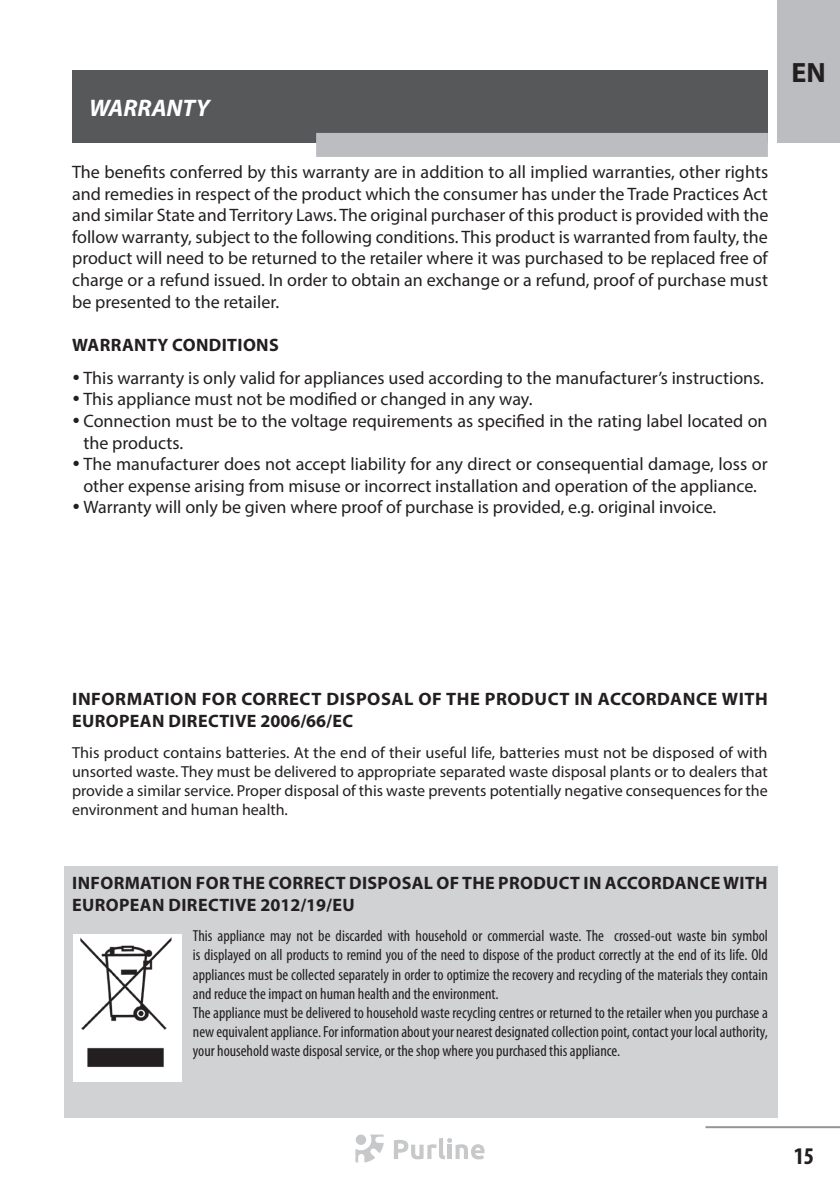
<style>
.page{position:relative;width:840px;height:1191px;background:#fff}
.page>*{position:absolute;margin:0;border:0;box-sizing:border-box;transform-origin:0 0}
.t1{font:700 28px "Myriad Pro";color:#231f20}
.t2{font:italic 700 24px "Myriad Pro";color:#fff}
.t3{font:700 condensed 24px "Myriad Pro";color:#231f20}
.t4{font:18px/21.6px "Myriad Pro";color:#231f20;text-align:justify}
.t5{font:700 18px/21.6px "Myriad Pro";letter-spacing:.02em;color:#231f20}
.t6{font:condensed 16px/19.2px "Myriad Pro";color:#231f20}
.t7{font:16px/19.2px "Myriad Pro";color:#231f20;text-align:justify}
</style>
<div class="page">
<div style="left:777px;top:0;width:62px;height:143px;background:#bcbdc0"></div>
<hr style="left:705px;top:1126px;width:134px;height:2px;background:#939598">
<svg style="left:394px;top:1138px;width:90px;height:21px"></svg>
<svg style="left:355px;top:1134px;width:28px;height:28px"></svg>
<div style="left:355px;top:1134px;width:11px;height:11px;background:#c7c8ca;border-radius:50%"></div>
<div style="left:63px;top:866px;width:714px;height:252px;background:#d1d2d4"></div>
<div style="left:72px;top:71px;width:695px;height:72px;background:#57585a"></div>
<div style="left:316px;top:133px;width:451px;height:24px;background:#bcbdc0"></div>
<img style="left:73px;top:934px;width:108px;height:147px">
<h2 class="t2" style="left:89px;top:92px;width:122px">WARRANTY</h2>
<p class="t4" style="left:72px;top:161px;width:697px">The benefits conferred by this warranty are in addition to all implied warranties, other rights and remedies in respect of the product which the consumer has under the Trade Practices Act and similar State and Territory Laws. The original purchaser of this product is provided with the follow warranty, subject to the following conditions. This product is warranted from faulty, the product will need to be returned to the retailer where it was purchased to be replaced free of charge or a refund issued. In order to obtain an exchange or a refund, proof of purchase must be presented to the retailer.</p>
<p class="t5" style="left:72px;top:333px;width:208px">WARRANTY CONDITIONS</p>
<p class="t4" style="left:83px;top:367px;width:685px;text-align:left">This warranty is only valid for appliances used according to the manufacturer’s instructions.<br>This appliance must not be modified or changed in any way.<br>Connection must be to the voltage requirements as specified in the rating label located on the products.<br>The manufacturer does not accept liability for any direct or consequential damage, loss or other expense arising from misuse or incorrect installation and operation of the appliance.<br>Warranty will only be given where proof of purchase is provided, e.g. original invoice.</p>
<h1 class="t1" style="left:791px;top:54px;width:36px">EN</h1>
<p class="t5" style="left:72px;top:688px;width:696px">INFORMATION FOR CORRECT DISPOSAL OF THE PRODUCT IN ACCORDANCE WITH<br>EUROPEAN DIRECTIVE 2006/66/EC</p>
<p class="t7" style="left:72px;top:742px;width:697px">This product contains batteries. At the end of their useful life, batteries must not be disposed of with unsorted waste. They must be delivered to appropriate separated waste disposal plants or to dealers that provide a similar service. Proper disposal of this waste prevents potentially negative consequences for the environment and human health.</p>
<p class="t5" style="left:72px;top:871px;width:696px">INFORMATION FOR THE CORRECT DISPOSAL OF THE PRODUCT IN ACCORDANCE WITH<br>EUROPEAN DIRECTIVE 2012/19/EU</p>
<p class="t6" style="left:193px;top:926px;width:576px">This appliance may not be discarded with household or commercial waste. The crossed-out waste bin symbol is displayed on all products to remind you of the need to dispose of the product correctly at the end of its life. Old appliances must be collected separately in order to optimize the recovery and recycling of the materials they contain and reduce the impact on human health and the environment.<br>The appliance must be delivered to household waste recycling centres or returned to the retailer when you purchase a new equivalent appliance. For information about your nearest designated collection point, contact your local authority, your household waste disposal service, or the shop where you purchased this appliance.</p>
<h2 class="t3" style="left:793px;top:1141px;width:22px">15</h2>
</div>
